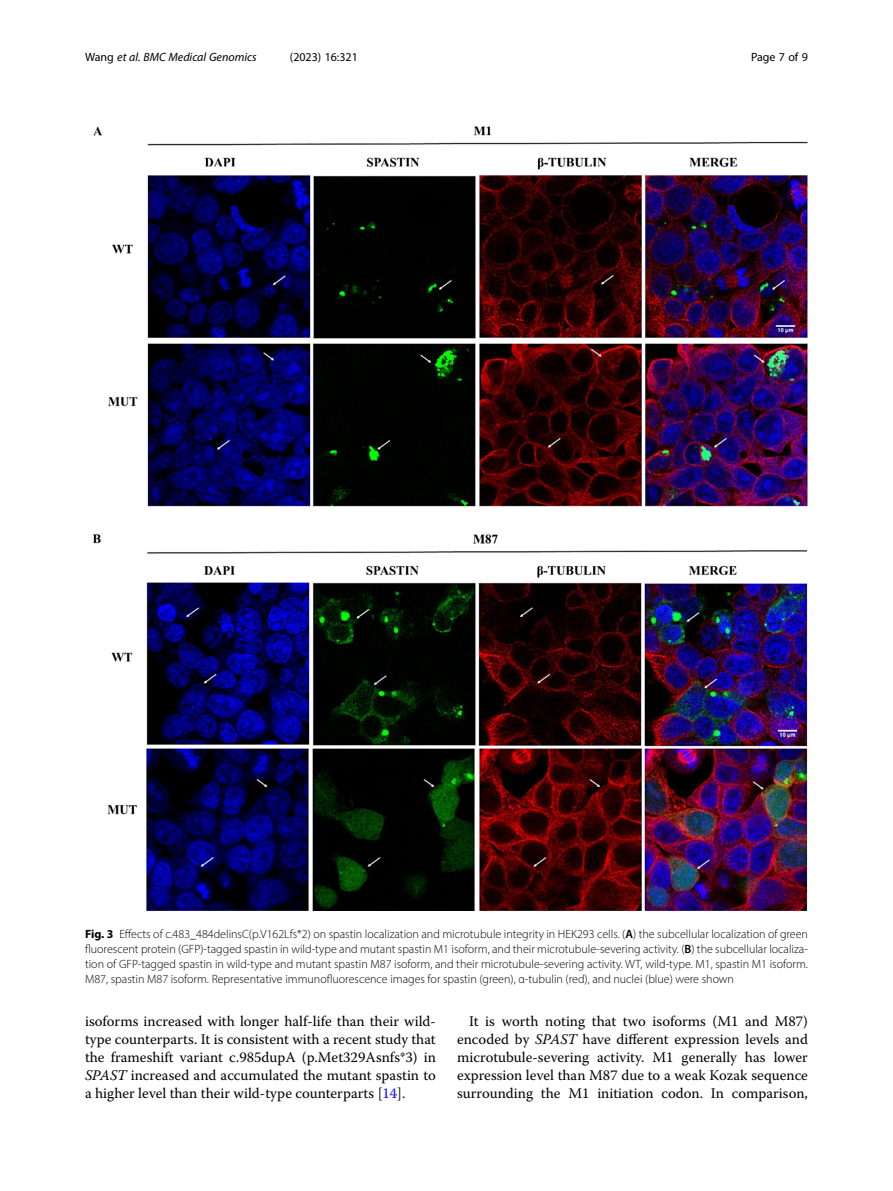
<style>
.page{position:relative;width:893px;height:1191px;background:#fff}
.page>*{position:absolute;margin:0;border:0;box-sizing:border-box;transform-origin:0 0}
.Body_Text_Indent{font:14.7px/18px "Warnock Pro";color:#000;text-align:justify}
.Figure_Caption{font:300 12px/15px "Myriad Pro";color:#000;text-align:justify}
.t1{font:italic 12px "Myriad Pro";color:#000}
.t2{font:12px "Myriad Pro";color:#000}
.s1{font-style:normal}
.s2{font-weight:700}
.s3{font-weight:600}
.s4{font-style:italic}
.s5{color:#00f}
</style>
<div class="page">
<img style="left:92px;top:126px;width:716px;height:784px">
<p class="t1" style="left:85px;top:50px;width:173px"><span class="s1">Wang</span> et al. BMC Medical Genomics</p>
<p class="t2" style="left:290px;top:50px;width:70px">(2023) 16:321</p>
<p class="t2" style="left:751px;top:50px;width:58px">Page 7 of 9</p>
<p class="Figure_Caption" style="left:85px;top:926px;width:724px"><span class="s2">Fig. 3</span> Effects of c.483_484delinsC(p.V162Lfs*2) on spastin localization and microtubule integrity in HEK293 cells. (<span class="s3">A</span>) the subcellular localization of green fluorescent protein (GFP)-tagged spastin in wild-type and mutant spastin M1 isoform, and their microtubule-severing activity. (<span class="s3">B</span>) the subcellular localiza&shy;tion of GFP-tagged spastin in wild-type and mutant spastin M87 isoform, and their microtubule-severing activity. WT, wild-type. M1, spastin M1 isoform.<br>M87, spastin M87 isoform. Representative immunofluorescence images for spastin (green), α-tubulin (red), and nuclei (blue) were shown</p>
<p class="Body_Text_Indent" style="left:85px;top:1012px;width:352px">isoforms increased with longer half-life than their wild&shy;type counterparts. It is consistent with a recent study that the frameshift variant c.985dupA (p.Met329Asnfs*3) in <span class="s4">SPAST</span> increased and accumulated the mutant spastin to a higher level than their wild-type counterparts [<span class="s5">14</span>].</p>
<p class="Body_Text_Indent" style="left:457px;top:1012px;width:352px;text-indent:12px">It is worth noting that two isoforms (M1 and M87) encoded by <span class="s4">SPAST</span> have different expression levels and microtubule-severing activity. M1 generally has lower expression level than M87 due to a weak Kozak sequence surrounding the M1 initiation codon. In comparison,</p>
</div>
